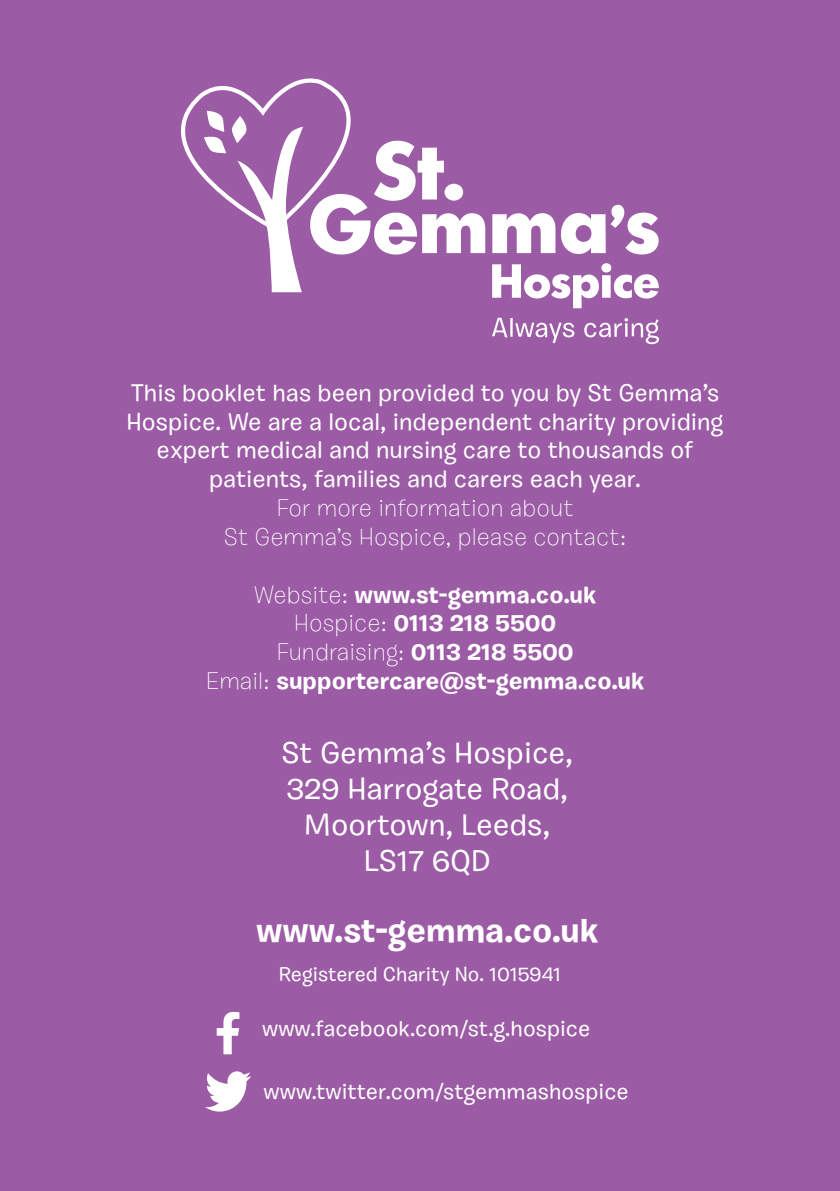
<style>
.page{position:relative;width:840px;height:1191px;background:#fff}
.page>*{position:absolute;margin:0;border:0;box-sizing:border-box;transform-origin:0 0}
.t1{font:700 34px "Burbank Small";color:#fff}
.t2{font:500 30px "Burbank Small";color:#fff}
.t3{font:500 24px/28.8px "Burbank Small";color:#fff;text-align:center}
.t4{font:700 24px "Burbank Small";color:#fff}
.t5{font:300 24px "Burbank Small";color:#fff}
.t6{font:500 22px "Burbank Small";color:#fff}
.t7{font:500 20px "Burbank Small";color:#fff}
.s1{font-weight:300}
.s2{font-weight:700}
</style>
<div class="page">
<div style="left:0;top:0;width:839px;height:1191px;background:#9b5ba5"></div>
<svg style="left:205px;top:1071px;width:46px;height:40px"></svg>
<svg style="left:216px;top:1012px;width:23px;height:42px"></svg>
<svg style="left:492px;top:318px;width:82px;height:25px"></svg>
<svg style="left:584px;top:318px;width:74px;height:26px"></svg>
<svg style="left:492px;top:263px;width:166px;height:45px"></svg>
<svg style="left:492px;top:205px;width:166px;height:50px"></svg>
<svg style="left:181px;top:78px;width:304px;height:214px"></svg>
<p class="t3" style="left:126px;top:378px;width:598px">This booklet has been provided to you by St Gemma’s Hospice. We are a local, independent charity providing expert medical and nursing care to thousands of patients, families and carers each year.<br><span class="s1">For more information about<br>St Gemma’s Hospice, please contact:</span></p>
<p class="t4" style="left:254px;top:579px;width:344px"><span class="s1">Website:</span> www.st-gemma.co.uk</p>
<p class="t4" style="left:293px;top:608px;width:264px"><span class="s1">Hospice:</span> 0113 218 5500</p>
<p class="t5" style="left:276px;top:637px;width:299px">Fundraising: <span class="s2">0113 218 5500</span></p>
<p class="t4" style="left:206px;top:666px;width:440px"><span class="s1">Email:</span> supportercare@st-gemma.co.uk</p>
<p class="t2" style="left:281px;top:734px;width:293px">St Gemma’s Hospice,</p>
<p class="t2" style="left:286px;top:770px;width:283px">329 Harrogate Road,</p>
<p class="t2" style="left:304px;top:806px;width:247px">Moortown, Leeds,</p>
<p class="t2" style="left:363px;top:842px;width:129px">LS17 6QD</p>
<p class="t1" style="left:256px;top:909px;width:344px">www.st-gemma.co.uk</p>
<p class="t7" style="left:279px;top:962px;width:283px">Registered Charity No. 1015941</p>
<p class="t6" style="left:262px;top:1015px;width:329px">www.facebook.com/st.g.hospice</p>
<p class="t6" style="left:263px;top:1077px;width:366px">www.twitter.com/stgemmashospice</p>
</div>
